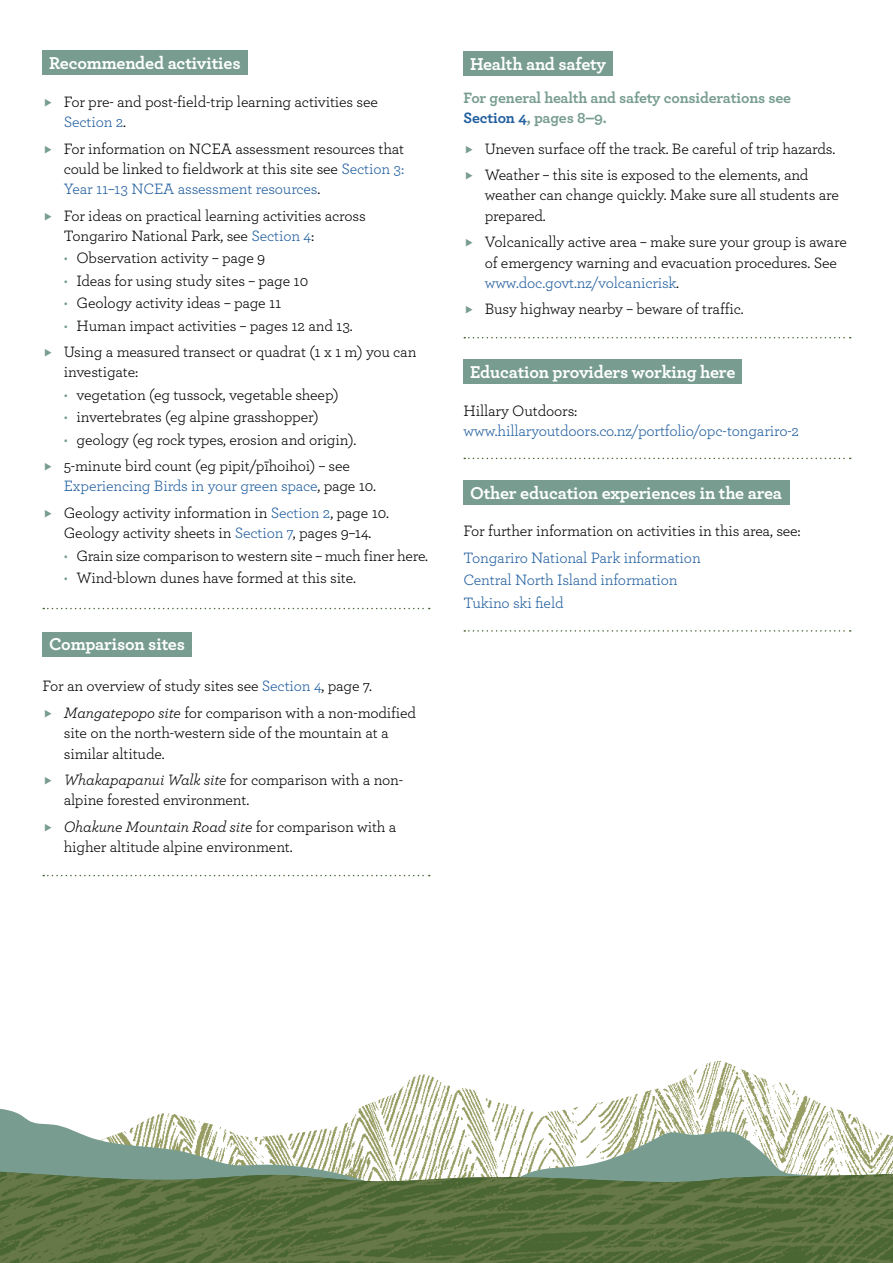
<style>
.page{position:relative;width:893px;height:1263px;background:#fff}
.page>*{position:absolute;margin:0;border:0;box-sizing:border-box;transform-origin:0 0}
.t1{font:700 18px "Archer";letter-spacing:-.01em;color:#fff}
.t2{font:15.75px/20.2px "Archer";letter-spacing:-.01em;color:#000}
.t3{font:15.75px/22.4px "Archer";letter-spacing:-.01em;color:#215e9e}
.t4{font:700 15.75px/19.5px "Archer";letter-spacing:-.01em;color:#789d90}
.s1{color:#215e9e}
.s2{color:#789d90}
.s3{font-style:italic}
</style>
<div class="page">
<div style="left:43px;top:51px;width:205px;height:24px;background:#789d90"></div>
<div style="left:43px;top:632px;width:149px;height:24px;background:#789d90"></div>
<div style="left:463px;top:51px;width:150px;height:25px;background:#789d90"></div>
<div style="left:463px;top:359px;width:279px;height:25px;background:#789d90"></div>
<div style="left:463px;top:480px;width:327px;height:25px;background:#789d90"></div>
<img style="left:362px;top:1061px;width:508px;height:109px">
<svg style="left:0;top:1107px;width:382px;height:63px"></svg>
<svg style="left:480px;top:1130px;width:413px;height:40px"></svg>
<svg style="left:0;top:1170px;width:893px;height:10px;fill:#789d90"></svg>
<img style="left:0;top:1172px;width:83px;height:91px">
<img style="left:82px;top:1177px;width:104px;height:86px">
<img style="left:186px;top:1175px;width:208px;height:88px">
<img style="left:394px;top:1177px;width:208px;height:86px">
<img style="left:601px;top:1180px;width:104px;height:83px">
<img style="left:705px;top:1176px;width:104px;height:87px">
<img style="left:809px;top:1174px;width:84px;height:89px">
<svg style="left:43px;top:608px;width:387px;height:1px"></svg>
<svg style="left:43px;top:875px;width:387px;height:1px"></svg>
<svg style="left:464px;top:337px;width:387px;height:1px"></svg>
<svg style="left:464px;top:458px;width:387px;height:1px"></svg>
<svg style="left:464px;top:630px;width:387px;height:2px"></svg>
<p class="t1" style="left:49px;top:49px;width:193px">Recommended activities</p>
<p class="t2" style="left:64px;top:91px;width:316px">For pre- and post-field-trip learning activities see<br><span class="s1">Section 2</span>.</p>
<p class="t2" style="left:64px;top:137px;width:342px;text-align:justify">For information on NCEA assessment resources that could be linked to fieldwork at this site see <span class="s1">Section 3:<br>Year 11–13 NCEA assessment resources</span>.</p>
<p class="t2" style="left:64px;top:205px;width:304px">For ideas on practical learning activities across<br>Tongariro National Park, see <span class="s1">Section 4</span>:</p>
<p class="t2" style="left:64px;top:247px;width:203px"><span class="s2">•</span> Observation activity – page 9</p>
<p class="t2" style="left:64px;top:270px;width:246px"><span class="s2">•</span> Ideas for using study sites – page 10</p>
<p class="t2" style="left:64px;top:292px;width:219px"><span class="s2">•</span> Geology activity ideas – page 11</p>
<p class="t2" style="left:64px;top:311px;width:354px;line-height:26.5px"><span class="s2">•</span> Human impact activities – pages 12 and 13.<br>Using a measured transect or quadrat (1 x 1 m) you can</p>
<p class="t2" style="left:64px;top:361px;width:76px">investigate:</p>
<p class="t2" style="left:64px;top:384px;width:276px"><span class="s2">•</span> vegetation (eg tussock, vegetable sheep)</p>
<p class="t2" style="left:64px;top:406px;width:257px"><span class="s2">•</span> invertebrates (eg alpine grasshopper)</p>
<p class="t2" style="left:64px;top:425px;width:294px;line-height:26.5px"><span class="s2">•</span> geology (eg rock types, erosion and origin).<br>5-minute bird count (eg pipit/pīhoihoi) – see</p>
<p class="t2" style="left:64px;top:472px;width:327px;line-height:26.5px"><span class="s1">Experiencing Birds in your green space</span>, page 10.<br>Geology activity information in <span class="s1">Section 2</span>, page 10.</p>
<p class="t2" style="left:64px;top:522px;width:309px">Geology activity sheets in <span class="s1">Section 7</span>, pages 9–14.</p>
<p class="t2" style="left:64px;top:544px;width:366px"><span class="s2">•</span> Grain size comparison to western site – much finer here.</p>
<p class="t2" style="left:64px;top:567px;width:294px"><span class="s2">•</span> Wind-blown dunes have formed at this site.</p>
<p class="t1" style="left:49px;top:630px;width:137px">Comparison sites</p>
<p class="t2" style="left:64px;top:672px;width:354px;line-height:26.5px;text-indent:-21px">For an overview of study sites see <span class="s1">Section 4</span>, page 7.<br><span class="s3">Mangatepopo site</span> for comparison with a non-modified</p>
<p class="t2" style="left:64px;top:722px;width:326px">site on the north-western side of the mountain at a similar altitude.</p>
<p class="t2" style="left:64px;top:769px;width:341px"><span class="s3">Whakapapanui Walk site</span> for comparison with a non&shy;alpine forested environment.</p>
<p class="t2" style="left:64px;top:816px;width:334px"><span class="s3">Ohakune Mountain Road site</span> for comparison with a higher altitude alpine environment.</p>
<p class="t1" style="left:470px;top:49px;width:137px">Health and safety</p>
<p class="t4" style="left:463px;top:87px;width:329px">For general health and safety considerations see<br><span class="s1">Section 4</span>, pages 8–9.</p>
<p class="t2" style="left:485px;top:134px;width:352px;line-height:26.7px">Uneven surface off the track. Be careful of trip hazards.<br>Weather – this site is exposed to the elements, and</p>
<p class="t2" style="left:485px;top:184px;width:356px">weather can change quickly. Make sure all students are prepared.</p>
<p class="t2" style="left:485px;top:231px;width:364px">Volcanically active area – make sure your group is aware of emergency warning and evacuation procedures. See <span class="s1">www.doc.govt.nz/volcanicrisk</span>.</p>
<p class="t2" style="left:485px;top:298px;width:260px">Busy highway nearby – beware of traffic.</p>
<p class="t1" style="left:470px;top:358px;width:267px">Education providers working here</p>
<p class="t2" style="left:463px;top:399px;width:115px">Hillary Outdoors:</p>
<p class="t3" style="left:463px;top:419px;width:337px">www.hillaryoutdoors.co.nz/portfolio/opc-tongariro-2</p>
<p class="t1" style="left:470px;top:478px;width:313px">Other education experiences in the area</p>
<p class="t2" style="left:463px;top:520px;width:339px">For further information on activities in this area, see:</p>
<p class="t3" style="left:463px;top:546px;width:239px">Tongariro National Park information<br>Central North Island information<br>Tukino ski field</p>
</div>
